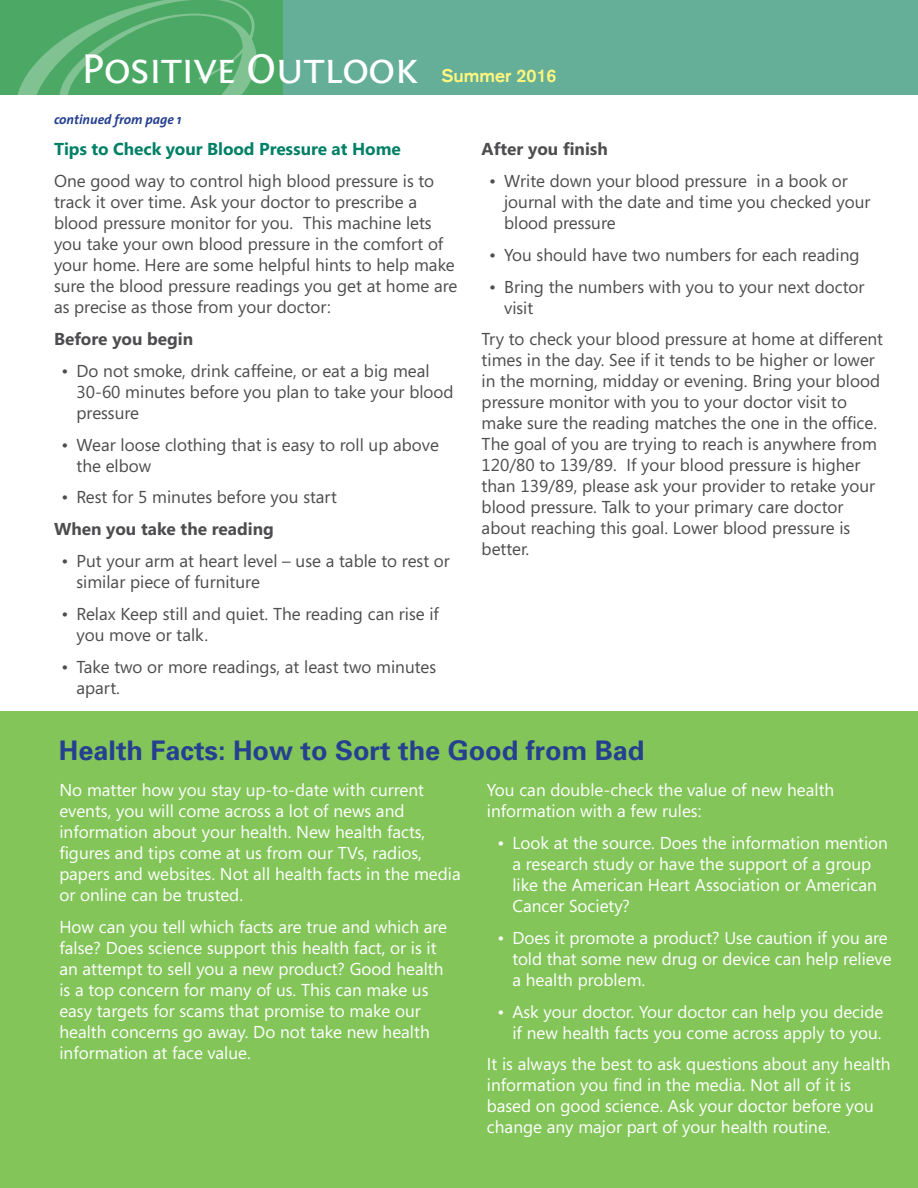
<style>
.page{position:relative;width:918px;height:1188px;background:#fff}
.page>*{position:absolute;margin:0;border:0;box-sizing:border-box;transform-origin:0 0}
.t1{font:43.5px "Fontin Sans Small Caps";letter-spacing:-.02em;color:#fff}
.t2{font:700 27px "Univers";color:#25408f}
.t3{font:700 18px "Akzidenz Grotesk";color:#fff67e}
.t4{font:17.25px/21px "Segoe";color:#4d4d4f}
.t5{font:17.25px/21px "Segoe";color:#fff}
.t6{font:700 17.25px "Segoe";color:#4d4d4f}
.t7{font:700 17.25px "Segoe";letter-spacing:-.005em;color:#008066}
.t8{font:italic 700 13.5px "The Sans";color:#25408f}
</style>
<div class="page">
<div style="left:0;top:0;width:325px;height:94px;background:#4ca965"></div>
<svg style="left:16px;top:0;width:240px;height:95px"></svg>
<div style="left:284px;top:0;width:634px;height:94px;background:#65af99"></div>
<div style="left:0;top:712px;width:918px;height:476px;background:#83c559"></div>
<h1 class="t1" style="left:81px;top:45px;width:339px">Positive Outlook</h1>
<p class="t3" style="left:442px;top:65px;width:116px">Summer 2016</p>
<p class="t8" style="left:54px;top:108px;width:129px">continued from page 1</p>
<p class="t7" style="left:54px;top:137px;width:348px">Tips to Check your Blood Pressure at Home</p>
<p class="t4" style="left:54px;top:170px;width:405px">One good way to control high blood pressure is to track it over time. Ask your doctor to prescribe a blood pressure monitor for you. This machine lets you take your own blood pressure in the comfort of your home. Here are some helpful hints to help make sure the blood pressure readings you get at home are as precise as those from your doctor:</p>
<p class="t6" style="left:54px;top:327px;width:141px">Before you begin</p>
<p class="t4" style="left:77px;top:360px;width:379px;text-indent:-15px">• Do not smoke, drink caffeine, or eat a big meal<br>30-60 minutes before you plan to take your blood pressure</p>
<p class="t4" style="left:77px;top:434px;width:364px;text-indent:-15px">• Wear loose clothing that is easy to roll up above the elbow</p>
<p class="t4" style="left:62px;top:486px;width:277px">• Rest for 5 minutes before you start</p>
<p class="t6" style="left:54px;top:517px;width:221px">When you take the reading</p>
<p class="t4" style="left:77px;top:550px;width:375px;text-indent:-15px">• Put your arm at heart level – use a table to rest or similar piece of furniture</p>
<p class="t4" style="left:77px;top:603px;width:364px;text-indent:-15px">• Relax Keep still and quiet. The reading can rise if you move or talk.</p>
<p class="t4" style="left:77px;top:655px;width:361px;text-indent:-15px">• Take two or more readings, at least two minutes apart.</p>
<p class="t6" style="left:482px;top:137px;width:128px">After you finish</p>
<p class="t4" style="left:504px;top:170px;width:368px;text-indent:-15px">• Write down your blood pressure in a book or journal with the date and time you checked your blood pressure</p>
<p class="t4" style="left:489px;top:244px;width:372px">• You should have two numbers for each reading</p>
<p class="t4" style="left:504px;top:276px;width:362px;text-indent:-15px">• Bring the numbers with you to your next doctor visit</p>
<p class="t4" style="left:482px;top:328px;width:403px">Try to check your blood pressure at home at different times in the day. See if it tends to be higher or lower in the morning, midday or evening. Bring your blood pressure monitor with you to your doctor visit to make sure the reading matches the one in the office.<br>The goal of you are trying to reach is anywhere from 120/80 to 139/89. If your blood pressure is higher than 139/89, please ask your provider to retake your blood pressure. Talk to your primary care doctor about reaching this goal. Lower blood pressure is better.</p>
<h2 class="t2" style="left:59px;top:733px;width:587px">Health Facts: How to Sort the Good from Bad</h2>
<p class="t5" style="left:59px;top:779px;width:403px">No matter how you stay up-to-date with current events, you will come across a lot of news and information about your health. New health facts, figures and tips come at us from our TVs, radios, papers and websites. Not all health facts in the media or online can be trusted.</p>
<p class="t5" style="left:59px;top:916px;width:389px">How can you tell which facts are true and which are false? Does science support this health fact, or is it an attempt to sell you a new product? Good health is a top concern for many of us. This can make us easy targets for scams that promise to make our health concerns go away. Do not take new health information at face value.</p>
<p class="t5" style="left:487px;top:779px;width:349px">You can double-check the value of new health information with a few rules:</p>
<p class="t5" style="left:512px;top:832px;width:377px;text-indent:-15px">• Look at the source. Does the information mention a research study or have the support of a group like the American Heart Association or American Cancer Society?</p>
<p class="t5" style="left:512px;top:927px;width:381px;text-indent:-15px">• Does it promote a product? Use caution if you are told that some new drug or device can help relieve a health problem.</p>
<p class="t5" style="left:497px;top:1001px;width:387px;text-align:right">• Ask your doctor. Your doctor can help you decide if new health facts you come across apply to you.</p>
<p class="t5" style="left:487px;top:1053px;width:405px">It is always the best to ask questions about any health information you find in the media. Not all of it is based on good science. Ask your doctor before you change any major part of your health routine.</p>
</div>
